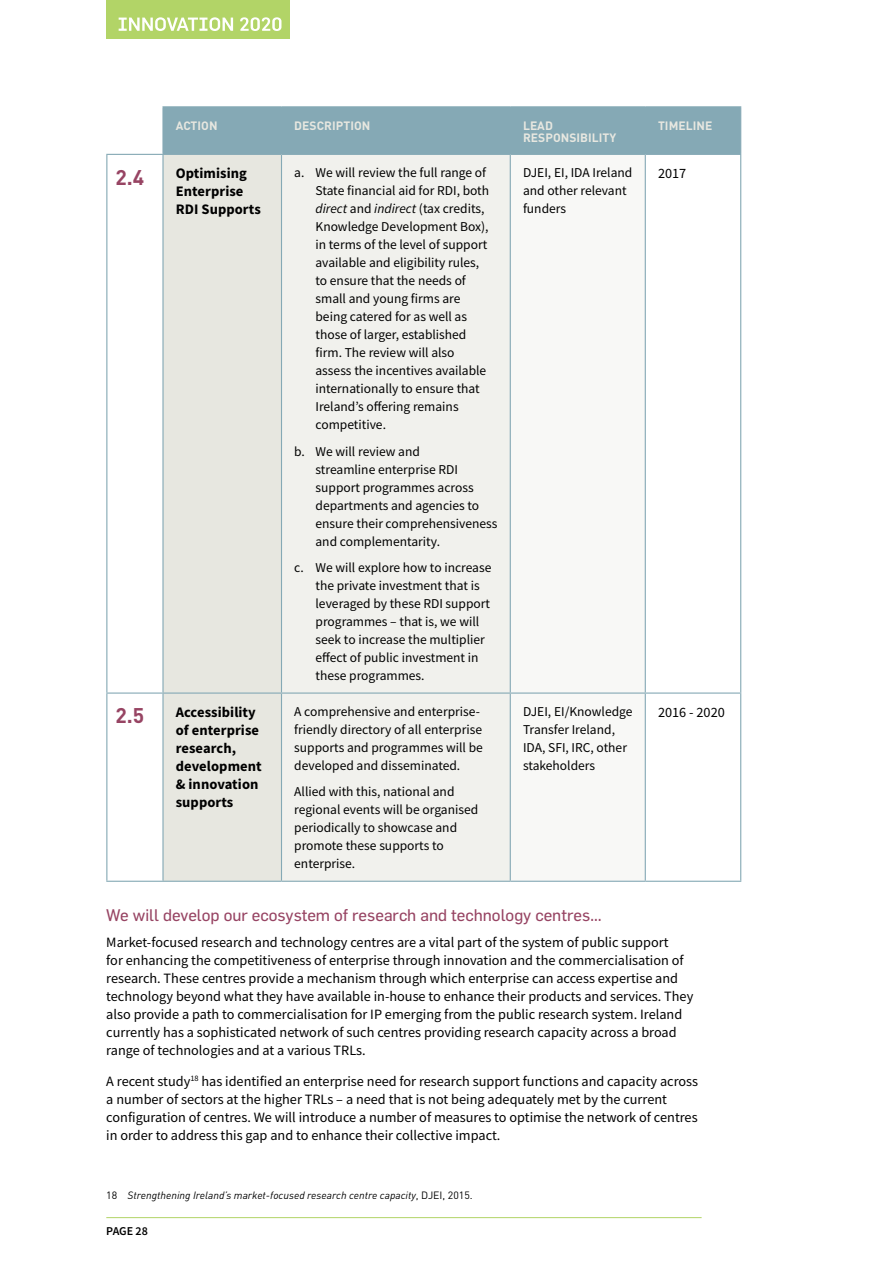
<style>
.page{position:relative;width:893px;height:1263px;background:#fff}
.page>*{position:absolute;margin:0;border:0;box-sizing:border-box;transform-origin:0 0}
.Table_number{font:700 21px "DIN";color:#974463}
._2020_-_Sub_head__re{font:16.5px "Flama Basic";color:#974463}
.Table_Body_BOLD{font:700 14.55px/18px "Source Sans Pro";letter-spacing:.005em;color:#000}
._2020_-_Body_copy{font:14.25px/18px "Source Sans Pro";color:#000}
.Table_Body{font:13.5px/18px "Source Sans Pro";color:#000}
.table_Header_CAOPS{font:700 12px/12px "DIN";letter-spacing:.005em;color:#e7e7e0}
.t1{font:600 12px "Source Sans Pro";letter-spacing:-.005em;color:#000}
._2020_-_Footnote{font:italic 10.5px "DIN";color:#000}
.s1{font-style:italic}
.s2{font-style:normal}
</style>
<div class="page">
<div style="left:106px;top:0;width:184px;height:39px;background:#b2d467"></div>
<svg style="left:119px;top:17px;width:162px;height:14px"></svg>
<hr style="left:106px;top:1217px;width:596px;height:1px;background:#b2d467">
<svg style="left:107px;top:107px;width:633px;height:774px"></svg>
<div style="left:164px;top:155px;width:117px;height:726px;background:#e7e7e0"></div>
<div style="left:282px;top:155px;width:228px;height:726px;background:#f1f1ed"></div>
<div style="left:511px;top:155px;width:134px;height:726px;background:#f8f8f6"></div>
<svg style="left:646px;top:155px;width:94px;height:726px"></svg>
<hr style="left:281px;top:107px;width:1px;height:47px;background:#85a9b5">
<hr style="left:510px;top:107px;width:1px;height:47px;background:#85a9b5">
<hr style="left:645px;top:107px;width:1px;height:47px;background:#85a9b5">
<hr style="left:645px;top:155px;width:1px;height:537px;background:#85a9b5">
<hr style="left:163px;top:881px;width:118px;height:1px;background:#85a9b5">
<hr style="left:281px;top:881px;width:229px;height:1px;background:#85a9b5">
<hr style="left:510px;top:881px;width:135px;height:1px;background:#85a9b5">
<hr style="left:645px;top:881px;width:96px;height:1px;background:#85a9b5">
<hr style="left:162px;top:106px;width:119px;height:1px;background:#85a9b5">
<hr style="left:162px;top:107px;width:2px;height:47px;background:#85a9b5">
<hr style="left:281px;top:106px;width:229px;height:1px;background:#85a9b5">
<hr style="left:510px;top:106px;width:135px;height:1px;background:#85a9b5">
<hr style="left:645px;top:106px;width:96px;height:1px;background:#85a9b5">
<hr style="left:740px;top:107px;width:1px;height:47px;background:#85a9b5">
<hr style="left:163px;top:154px;width:118px;height:1px;background:#85a9b5">
<hr style="left:162px;top:155px;width:2px;height:537px;background:#85a9b5">
<hr style="left:281px;top:154px;width:229px;height:1px;background:#85a9b5">
<hr style="left:281px;top:155px;width:1px;height:537px;background:#85a9b5">
<hr style="left:510px;top:154px;width:135px;height:1px;background:#85a9b5">
<hr style="left:510px;top:155px;width:1px;height:537px;background:#85a9b5">
<hr style="left:645px;top:154px;width:96px;height:1px;background:#85a9b5">
<hr style="left:740px;top:155px;width:1px;height:537px;background:#85a9b5">
<hr style="left:163px;top:692px;width:118px;height:2px;background:#85a9b5">
<hr style="left:162px;top:694px;width:2px;height:187px;background:#85a9b5">
<hr style="left:281px;top:692px;width:229px;height:2px;background:#85a9b5">
<hr style="left:281px;top:694px;width:1px;height:187px;background:#85a9b5">
<hr style="left:510px;top:692px;width:135px;height:2px;background:#85a9b5">
<hr style="left:510px;top:694px;width:1px;height:187px;background:#85a9b5">
<hr style="left:645px;top:692px;width:96px;height:2px;background:#85a9b5">
<hr style="left:645px;top:694px;width:1px;height:187px;background:#85a9b5">
<hr style="left:740px;top:694px;width:1px;height:187px;background:#85a9b5">
<hr style="left:106px;top:154px;width:57px;height:1px;background:#85a9b5">
<hr style="left:106px;top:155px;width:1px;height:537px;background:#85a9b5">
<hr style="left:106px;top:692px;width:57px;height:2px;background:#85a9b5">
<hr style="left:106px;top:694px;width:1px;height:187px;background:#85a9b5">
<hr style="left:106px;top:881px;width:57px;height:1px;background:#85a9b5">
<p class="table_Header_CAOPS" style="left:176px;top:119px;width:43px">ACTION</p>
<p class="table_Header_CAOPS" style="left:294px;top:119px;width:78px">DESCRIPTION</p>
<p class="table_Header_CAOPS" style="left:523px;top:119px;width:95px">LEAD<br>RESPONSIBILITY</p>
<p class="table_Header_CAOPS" style="left:658px;top:119px;width:56px">TIMELINE</p>
<p class="Table_number" style="left:115px;top:163px;width:31px">2.4</p>
<p class="Table_Body_BOLD" style="left:176px;top:164px;width:87px">Optimising<br>Enterprise<br>RDI Supports</p>
<p class="Table_Body" style="left:315px;top:164px;width:175px;text-indent:-21px">a. We will review the full range of<br>State financial aid for RDI, both <span class="s1">direct</span> and <span class="s1">indirect</span> (tax credits,<br>Knowledge Development Box), in terms of the level of support available and eligibility rules, to ensure that the needs of small and young firms are being catered for as well as those of larger, established firm. The review will also assess the incentives available internationally to ensure that<br>Ireland’s offering remains competitive.</p>
<p class="Table_Body" style="left:315px;top:442px;width:183px;text-indent:-21px">b. We will review and<br>streamline enterprise RDI support programmes across departments and agencies to ensure their comprehensiveness and complementarity.</p>
<p class="Table_Body" style="left:315px;top:559px;width:177px;text-indent:-21px">c. We will explore how to increase the private investment that is leveraged by these RDI support programmes – that is, we will seek to increase the multiplier effect of public investment in these programmes.</p>
<p class="Table_number" style="left:115px;top:702px;width:31px">2.5</p>
<p class="Table_Body_BOLD" style="left:176px;top:703px;width:88px">Accessibility of enterprise research, development &amp; innovation supports</p>
<p class="Table_Body" style="left:294px;top:702px;width:190px">A comprehensive and enterprise&shy;friendly directory of all enterprise supports and programmes will be developed and disseminated.</p>
<p class="Table_Body" style="left:294px;top:783px;width:186px">Allied with this, national and regional events will be organised periodically to showcase and promote these supports to enterprise.</p>
<p class="Table_Body" style="left:523px;top:164px;width:111px">DJEI, EI, IDA Ireland and other relevant funders</p>
<p class="_2020_-_Body_copy" style="left:658px;top:164px;width:30px">2017</p>
<p class="Table_Body" style="left:523px;top:702px;width:111px">DJEI, EI/Knowledge<br>Transfer Ireland,<br>IDA, SFI, IRC, other stakeholders</p>
<p class="_2020_-_Body_copy" style="left:658px;top:703px;width:68px">2016 - 2020</p>
<p class="_2020_-_Sub_head__re" style="left:106px;top:903px;width:497px">We will develop our ecosystem of research and technology centres…</p>
<p class="_2020_-_Body_copy" style="left:106px;top:933px;width:589px">Market-focused research and technology centres are a vital part of the system of public support<br>for enhancing the competitiveness of enterprise through innovation and the commercialisation of research. These centres provide a mechanism through which enterprise can access expertise and technology beyond what they have available in-house to enhance their products and services. They also provide a path to commercialisation for IP emerging from the public research system. Ireland currently has a sophisticated network of such centres providing research capacity across a broad range of technologies and at a various TRLs.</p>
<p class="_2020_-_Body_copy" style="left:106px;top:1072px;width:593px">A recent study<sup>18</sup> has identified an enterprise need for research support functions and capacity across a number of sectors at the higher TRLs – a need that is not being adequately met by the current configuration of centres. We will introduce a number of measures to optimise the network of centres in order to address this gap and to enhance their collective impact.</p>
<p class="_2020_-_Footnote" style="left:106px;top:1189px;width:368px"><span class="s2">18</span> Strengthening Ireland’s market-focused research centre capacity<span class="s2">, DJEI, 2015.</span></p>
<p class="t1" style="left:106px;top:1223px;width:43px">PAGE 28</p>
</div>
